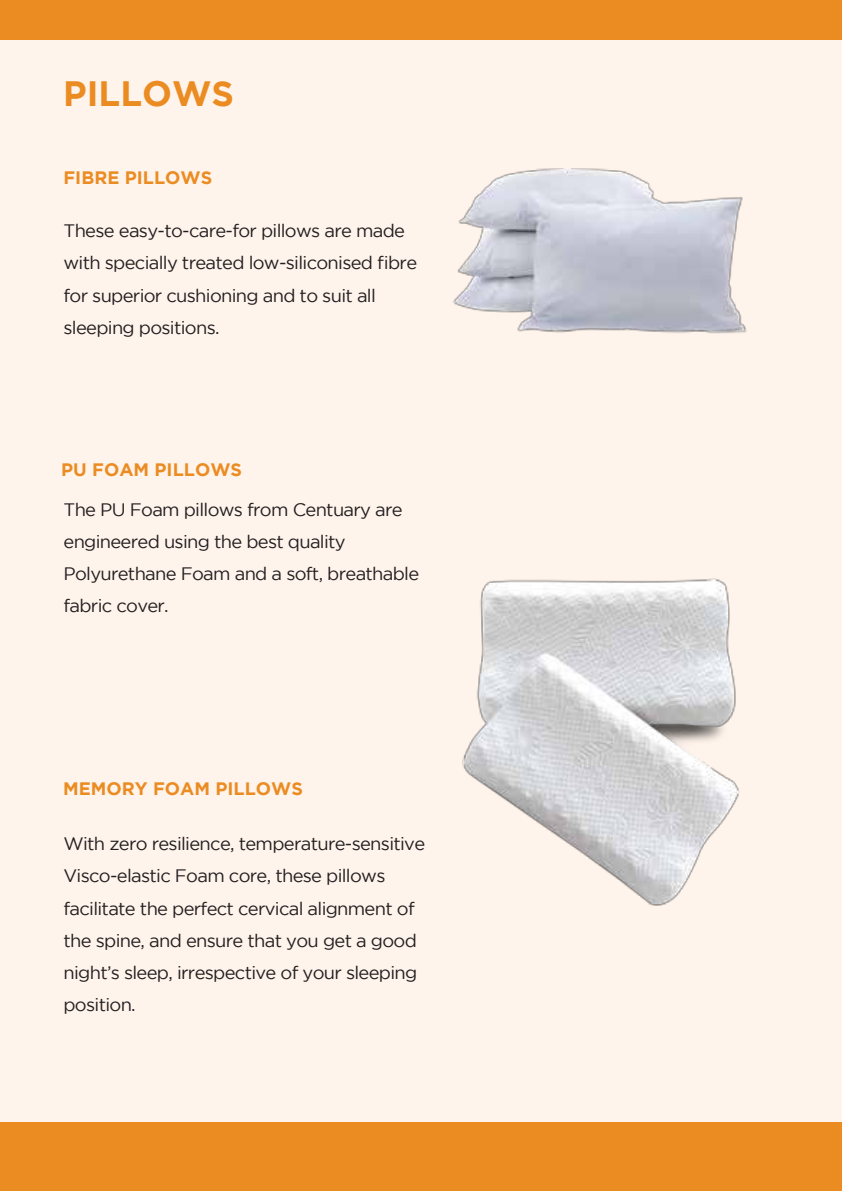
<style>
.page{position:relative;width:842px;height:1191px;background:#fff}
.page>*{position:absolute;margin:0;border:0;box-sizing:border-box;transform-origin:0 0}
.t1{font:700 35.2px "Gotham";color:#eb8c23}
.t2{font:18px/32.2px "Gotham";letter-spacing:-.04em;color:#231f20}
.t3{font:700 18px "Gotham";color:#eb8c23}
</style>
<div class="page">
<div style="left:0;top:6px;width:841px;height:1185px;background:#fff4ec"></div>
<div style="left:0;top:1122px;width:841px;height:69px;background:#eb8c23"></div>
<div style="left:0;top:0;width:841px;height:40px;background:#eb8c23"></div>
<img style="left:452px;top:168px;width:295px;height:166px">
<img style="left:462px;top:578px;width:277px;height:328px">
<h1 class="t1" style="left:63px;top:73px;width:172px">PILLOWS</h1>
<p class="t3" style="left:63px;top:167px;width:150px">FIBRE PILLOWS</p>
<p class="t2" style="left:63px;top:214px;width:355px">These easy-to-care-for pillows are made with specially treated low-siliconised fibre for superior cushioning and to suit all sleeping positions.</p>
<p class="t3" style="left:61px;top:459px;width:182px">PU FOAM PILLOWS</p>
<p class="t2" style="left:63px;top:493px;width:357px">The PU Foam pillows from Centuary are engineered using the best quality<br>Polyurethane Foam and a soft, breathable fabric cover.</p>
<p class="t3" style="left:63px;top:778px;width:241px">MEMORY FOAM PILLOWS</p>
<p class="t2" style="left:63px;top:827px;width:363px">With zero resilience, temperature-sensitive Visco-elastic Foam core, these pillows facilitate the perfect cervical alignment of the spine, and ensure that you get a good night’s sleep, irrespective of your sleeping position.</p>
</div>
